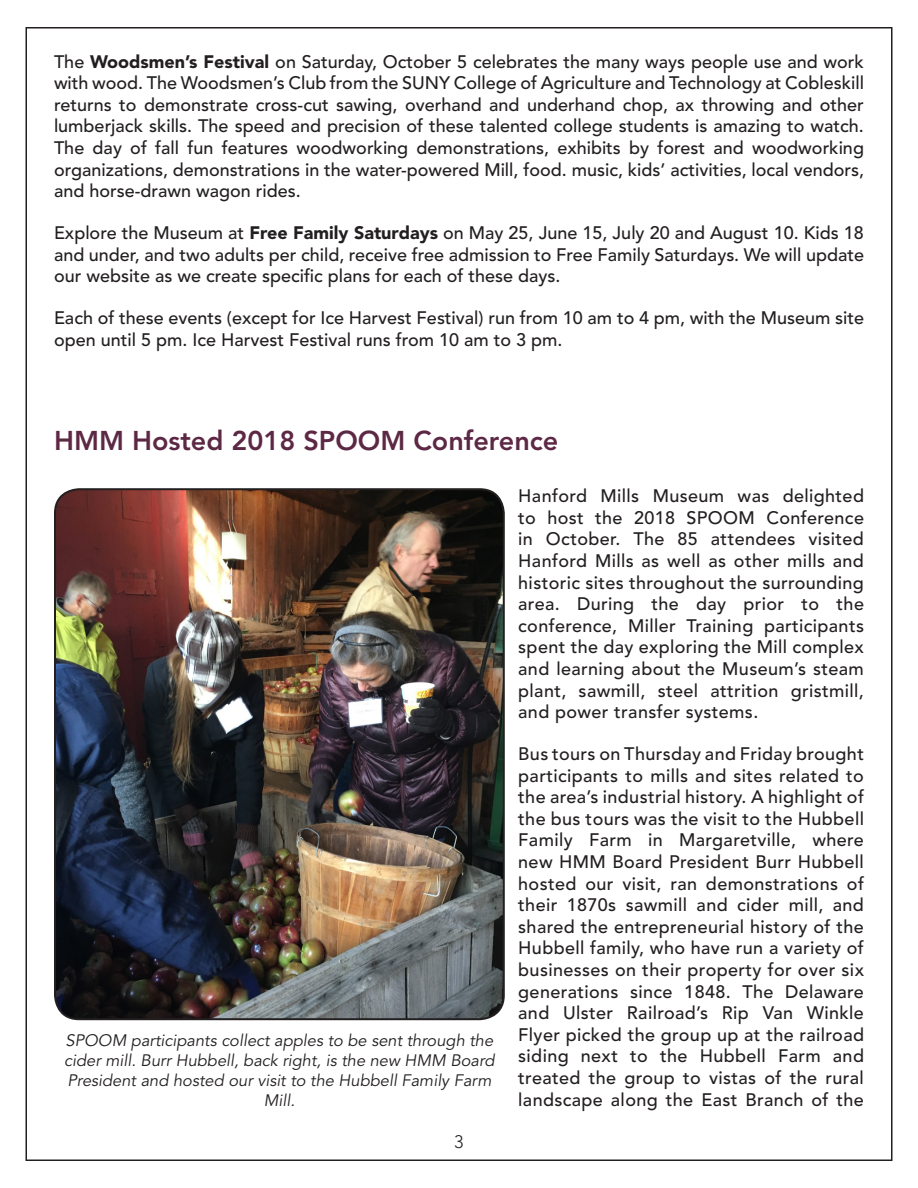
<style>
.page{position:relative;width:918px;height:1188px;background:#fff}
.page>*{position:absolute;margin:0;border:0;box-sizing:border-box;transform-origin:0 0}
.t1{font:800 27px "Avenir LT Std";color:#5c2844}
.t2{font:500 18px/21.6px "Avenir LT Std";color:#231f20;text-align:justify}
.t3{font:300 18px "Avenir LT Std";color:#231f20}
.t4{font:italic 16.5px/19.8px "Avenir LT Std";color:#231f20;text-align:center}
.s1{font-weight:900}
</style>
<div class="page">
<img style="left:55px;top:489px;width:449px;height:530px">
<div style="left:54px;top:488px;width:451px;height:532px;border:2px solid #231f20;border-radius:24px"></div>
<p class="t2" style="left:54px;top:51px;width:812px">The <span class="s1">Woodsmen’s Festival</span> on Saturday, October 5 celebrates the many ways people use and work with wood. The Woodsmen’s Club from the SUNY College of Agriculture and Technology at Cobleskill returns to demonstrate cross-cut sawing, overhand and underhand chop, ax throwing and other lumberjack skills. The speed and precision of these talented college students is amazing to watch.<br>The day of fall fun features woodworking demonstrations, exhibits by forest and woodworking organizations, demonstrations in the water-powered Mill, food. music, kids’ activities, local vendors, and horse-drawn wagon rides.</p>
<p class="t2" style="left:54px;top:222px;width:812px">Explore the Museum at <span class="s1">Free Family Saturdays</span> on May 25, June 15, July 20 and August 10. Kids 18 and under, and two adults per child, receive free admission to Free Family Saturdays. We will update our website as we create specific plans for each of these days.</p>
<p class="t2" style="left:54px;top:308px;width:812px">Each of these events (except for Ice Harvest Festival) run from 10 am to 4 pm, with the Museum site open until 5 pm. Ice Harvest Festival runs from 10 am to 3 pm.</p>
<p class="t1" style="left:54px;top:425px;width:506px">HMM Hosted 2018 SPOOM Conference</p>
<p class="t2" style="left:518px;top:486px;width:347px">Hanford Mills Museum was delighted to host the 2018 SPOOM Conference in October. The 85 attendees visited Hanford Mills as well as other mills and historic sites throughout the surrounding area. During the day prior to the conference, Miller Training participants spent the day exploring the Mill complex and learning about the Museum’s steam plant, sawmill, steel attrition gristmill, and power transfer systems.</p>
<p class="t2" style="left:518px;top:743px;width:347px">Bus tours on Thursday and Friday brought participants to mills and sites related to the area’s industrial history. A highlight of the bus tours was the visit to the Hubbell Family Farm in Margaretville, where new HMM Board President Burr Hubbell hosted our visit, ran demonstrations of their 1870s sawmill and cider mill, and shared the entrepreneurial history of the Hubbell family, who have run a variety of businesses on their property for over six generations since 1848. The Delaware and Ulster Railroad’s Rip Van Winkle Flyer picked the group up at the railroad siding next to the Hubbell Farm and treated the group to vistas of the rural landscape along the East Branch of the</p>
<p class="t3" style="left:454px;top:1132px;width:11px">3</p>
<p class="t4" style="left:64px;top:1031px;width:432px">SPOOM participants collect apples to be sent through the cider mill. Burr Hubbell, back right, is the new HMM Board President and hosted our visit to the Hubbell Family Farm Mill.</p>
</div>
